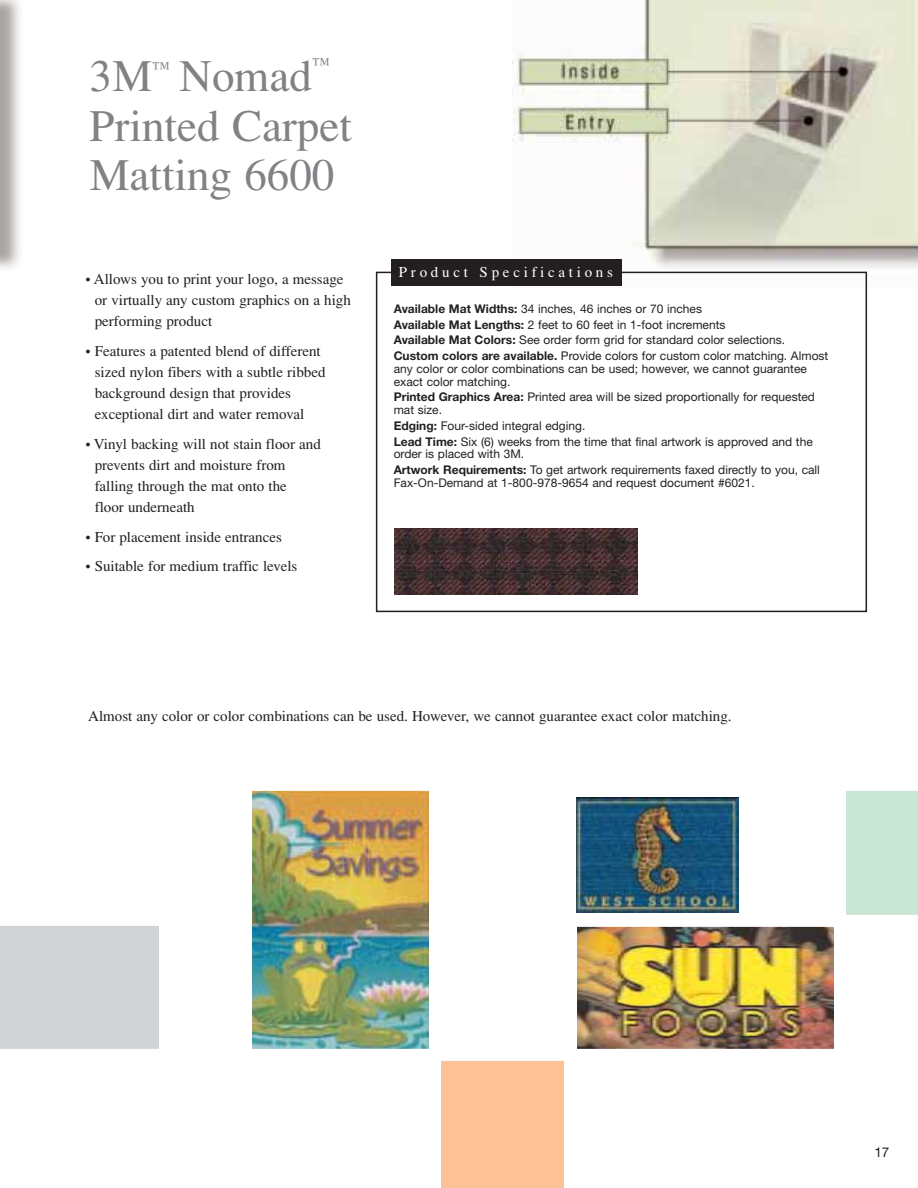
<style>
.page{position:relative;width:918px;height:1188px;background:#fff}
.page>*{position:absolute;margin:0;border:0;box-sizing:border-box;transform-origin:0 0}
.t1{font:45px/49.5px "Times";color:#808285}
.t2{font:18px "Times";color:#808285}
.t3{font:15px/21px "Times";color:#231f20}
.t4{font:15px "Times";letter-spacing:.25em;color:#fff}
.t5{font:13.5px "Helvetica Neue";color:#231f20}
.t6{font:12px/15.8px "Helvetica Neue";color:#231f20}
.s1{font-weight:700}
</style>
<div class="page">
<div style="left:0;top:921px;width:165px;height:132px;background:#d1d3d4"></div>
<div style="left:439px;top:1057px;width:131px;height:131px;background:#fcc196"></div>
<div style="left:840px;top:780px;width:78px;height:140px;background:#c9e5d6"></div>
<img style="left:578px;top:927px;width:256px;height:122px">
<img style="left:576px;top:797px;width:162px;height:116px">
<img style="left:253px;top:791px;width:176px;height:258px">
<img style="left:513px;top:0;width:405px;height:287px">
<div style="left:376px;top:272px;width:491px;height:340px;border:2px solid #231f20"></div>
<div style="left:391px;top:259px;width:231px;height:27px;background:#231f20"></div>
<img style="left:395px;top:528px;width:243px;height:67px">
<div style="left:159px;top:781px;width:12px;height:407px;background:#fff"></div>
<div style="left:429px;top:779px;width:12px;height:409px;background:#fff"></div>
<div style="left:564px;top:781px;width:12px;height:407px;background:#fff"></div>
<div style="left:834px;top:779px;width:12px;height:409px;background:#fff"></div>
<div style="left:0;top:779px;width:918px;height:12px;background:#fff"></div>
<div style="left:0;top:914px;width:169px;height:12px;background:#fff"></div>
<div style="left:439px;top:915px;width:479px;height:12px;background:#fff"></div>
<div style="left:0;top:1049px;width:918px;height:12px;background:#fff"></div>
<h1 class="t1" style="left:90px;top:56px;width:64px">3M</h1>
<h2 class="t2" style="left:152px;top:62px;width:19px">™</h2>
<h1 class="t1" style="left:180px;top:56px;width:134px">Nomad</h1>
<h2 class="t2" style="left:312px;top:57px;width:19px">™</h2>
<h1 class="t1" style="left:90px;top:105px;width:264px">Printed Carpet<br>Matting 6600</h1>
<p class="t3" style="left:95px;top:270px;width:258px;text-indent:-9px">• Allows you to print your logo, a message or virtually any custom graphics on a high performing product</p>
<p class="t3" style="left:95px;top:341px;width:232px;text-indent:-9px">• Features a patented blend of different sized nylon fibers with a subtle ribbed background design that provides exceptional dirt and water removal</p>
<p class="t3" style="left:95px;top:434px;width:228px;text-indent:-9px">• Vinyl backing will not stain floor and prevents dirt and moisture from falling through the mat onto the<br>floor underneath</p>
<p class="t3" style="left:86px;top:527px;width:198px">• For placement inside entrances</p>
<p class="t3" style="left:86px;top:557px;width:213px">• Suitable for medium traffic levels</p>
<p class="t4" style="left:399px;top:266px;width:216px">Product Specifications</p>
<p class="t6" style="left:394px;top:302px;width:436px"><span class="s1">Available Mat Widths:</span> 34 inches, 46 inches or 70 inches<br><span class="s1">Available Mat Lengths:</span> 2 feet to 60 feet in 1-foot increments<br><span class="s1">Available Mat Colors:</span> See order form grid for standard color selections.<br><span class="s1">Custom colors are available.</span> Provide colors for custom color matching. Almost</p>
<p class="t6" style="left:394px;top:363px;width:415px;line-height:12.8px">any color or color combinations can be used; however, we cannot guarantee exact color matching.</p>
<p class="t6" style="left:394px;top:392px;width:423px;line-height:12.8px"><span class="s1">Printed Graphics Area:</span> Printed area will be sized proportionally for requested mat size.</p>
<p class="t6" style="left:394px;top:419px;width:421px"><span class="s1">Edging:</span> Four-sided integral edging.<br><span class="s1">Lead Time:</span> Six (6) weeks from the time that final artwork is approved and the</p>
<p class="t6" style="left:394px;top:447px;width:428px">order is placed with 3M.<br><span class="s1">Artwork Requirements:</span> To get artwork requirements faxed directly to you, call</p>
<p class="t6" style="left:394px;top:476px;width:363px">Fax-On-Demand at 1-800-978-9654 and request document #6021.</p>
<p class="t3" style="left:88px;top:707px;width:645px">Almost any color or color combinations can be used. However, we cannot guarantee exact color matching.</p>
<p class="t5" style="left:874px;top:1147px;width:17px">17</p>
</div>
